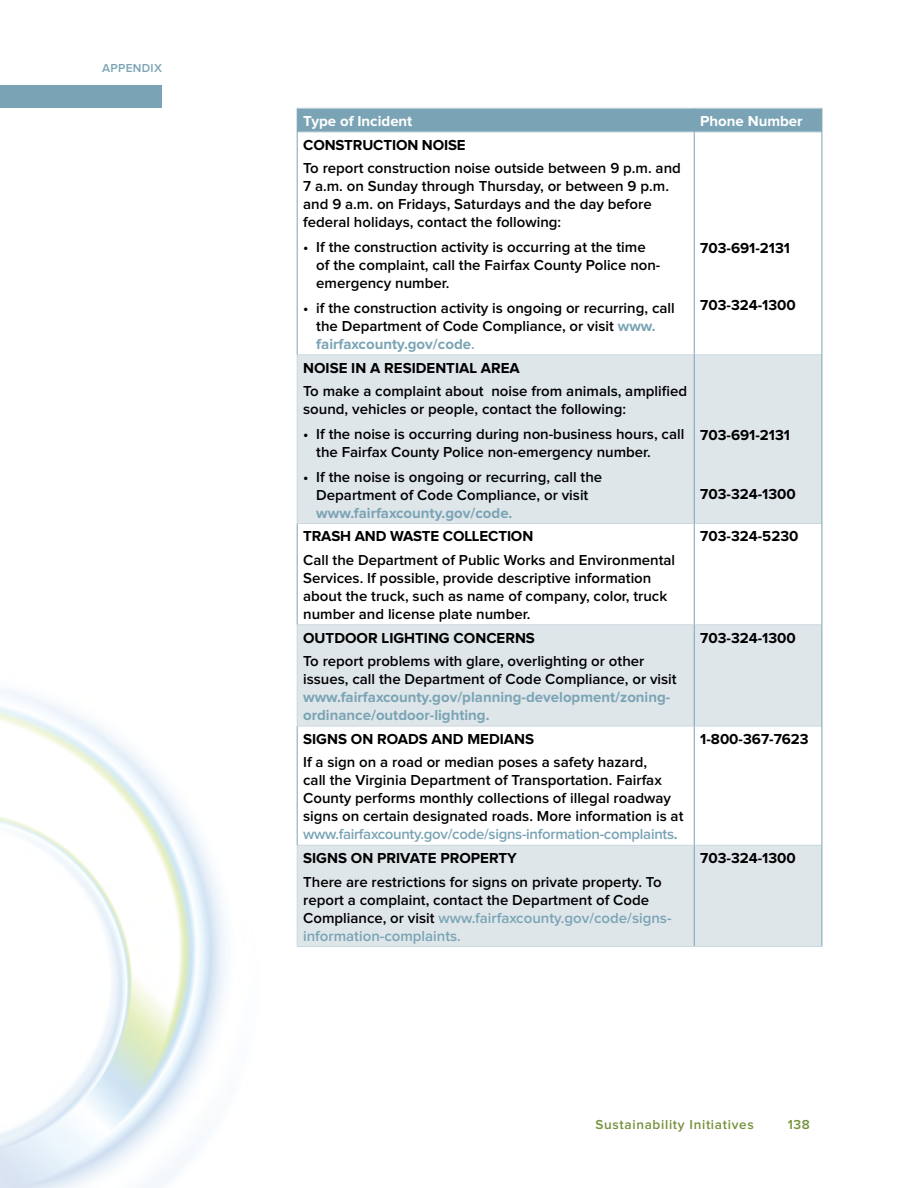
<style>
.page{position:relative;width:918px;height:1188px;background:#fff}
.page>*{position:absolute;margin:0;border:0;box-sizing:border-box;transform-origin:0 0}
.t1{font:600 15px/18px "Proxima Nova";color:#000}
.t2{font:700 15px "Proxima Nova";color:#000}
.t3{font:700 15px "Proxima Nova";color:#fff}
.t4{font:600 13.5px "Proxima Nova";letter-spacing:.05em;color:#75923b}
.t5{font:600 12px "Proxima Nova";letter-spacing:.025em;color:#7aa4b5}
.s1{font-weight:700;color:#7aa4b5}
.s2{color:#7aa4b5}
</style>
<div class="page">
<div style="left:0;top:86px;width:162px;height:22px;background:#7aa4b5"></div>
<img style="left:0;top:689px;width:226px;height:499px">
<svg style="left:298px;top:356px;width:524px;height:590px;fill:#dfe6ea"></svg>
<hr style="left:297px;top:132px;width:397px;height:1px;background:#cbd8df">
<hr style="left:694px;top:132px;width:128px;height:1px;background:#cbd8df">
<hr style="left:297px;top:355px;width:397px;height:1px;background:#cbd8df">
<hr style="left:297px;top:355px;width:1px;height:168px;background:#cbd8df">
<hr style="left:694px;top:355px;width:128px;height:1px;background:#cbd8df">
<hr style="left:297px;top:523px;width:397px;height:1px;background:#cbd8df">
<hr style="left:694px;top:523px;width:128px;height:1px;background:#cbd8df">
<hr style="left:297px;top:625px;width:397px;height:1px;background:#cbd8df">
<hr style="left:297px;top:625px;width:1px;height:101px;background:#cbd8df">
<hr style="left:694px;top:625px;width:128px;height:1px;background:#cbd8df">
<hr style="left:297px;top:726px;width:397px;height:1px;background:#cbd8df">
<hr style="left:694px;top:726px;width:128px;height:1px;background:#cbd8df">
<hr style="left:297px;top:845px;width:397px;height:1px;background:#cbd8df">
<hr style="left:297px;top:845px;width:1px;height:101px;background:#cbd8df">
<hr style="left:694px;top:845px;width:128px;height:1px;background:#cbd8df">
<svg style="left:297px;top:108px;width:526px;height:24px;background:#7ea6b7"></svg>
<hr style="left:297px;top:132px;width:1px;height:223px;background:#7aa4b5">
<hr style="left:694px;top:132px;width:1px;height:223px;background:#7aa4b5">
<hr style="left:822px;top:132px;width:1px;height:223px;background:#7aa4b5">
<hr style="left:694px;top:355px;width:1px;height:168px;background:#7aa4b5">
<hr style="left:822px;top:355px;width:1px;height:169px;background:#7aa4b5">
<hr style="left:297px;top:524px;width:1px;height:101px;background:#7aa4b5">
<hr style="left:694px;top:524px;width:1px;height:101px;background:#7aa4b5">
<hr style="left:822px;top:524px;width:1px;height:101px;background:#7aa4b5">
<hr style="left:694px;top:625px;width:1px;height:101px;background:#7aa4b5">
<hr style="left:822px;top:625px;width:1px;height:101px;background:#7aa4b5">
<hr style="left:297px;top:726px;width:1px;height:119px;background:#7aa4b5">
<hr style="left:694px;top:726px;width:1px;height:119px;background:#7aa4b5">
<hr style="left:822px;top:726px;width:1px;height:119px;background:#7aa4b5">
<hr style="left:694px;top:845px;width:1px;height:101px;background:#7aa4b5">
<hr style="left:822px;top:845px;width:1px;height:101px;background:#7aa4b5">
<hr style="left:297px;top:946px;width:397px;height:1px;background:#cbd8df">
<hr style="left:694px;top:946px;width:128px;height:1px;background:#cbd8df">
<p class="t5" style="left:102px;top:63px;width:61px">APPENDIX</p>
<p class="t3" style="left:303px;top:114px;width:111px">Type of Incident</p>
<p class="t3" style="left:700px;top:114px;width:104px">Phone Number</p>
<p class="t2" style="left:303px;top:138px;width:164px">CONSTRUCTION NOISE</p>
<p class="t1" style="left:303px;top:160px;width:379px">To report construction noise outside between 9 p.m. and 7 a.m. on Sunday through Thursday, or between 9 p.m. and 9 a.m. on Fridays, Saturdays and the day before federal holidays, contact the following:</p>
<p class="t1" style="left:316px;top:239px;width:346px;text-indent:-13px">• If the construction activity is occurring at the time of the complaint, call the Fairfax County Police non&shy;emergency number.</p>
<p class="t1" style="left:316px;top:299px;width:360px;text-indent:-13px">• if the construction activity is ongoing or recurring, call the Department of Code Compliance, or visit <span class="s1">www. fairfaxcounty.gov/code</span><span class="s2">.</span></p>
<p class="t2" style="left:700px;top:242px;width:91px">703-691-2131</p>
<p class="t2" style="left:700px;top:298px;width:97px">703-324-1300</p>
<p class="t2" style="left:303px;top:361px;width:218px">NOISE IN A RESIDENTIAL AREA</p>
<p class="t1" style="left:303px;top:383px;width:385px">To make a complaint about noise from animals, amplified sound, vehicles or people, contact the following:</p>
<p class="t1" style="left:316px;top:425px;width:370px;text-indent:-13px">• If the noise is occurring during non-business hours, call the Fairfax County Police non-emergency number.</p>
<p class="t1" style="left:316px;top:468px;width:288px;text-indent:-13px">• If the noise is ongoing or recurring, call the<br>Department of Code Compliance, or visit <span class="s1">www.fairfaxcounty.gov/code.</span></p>
<p class="t2" style="left:303px;top:530px;width:232px">TRASH AND WASTE COLLECTION</p>
<p class="t1" style="left:303px;top:551px;width:374px">Call the Department of Public Works and Environmental Services. If possible, provide descriptive information about the truck, such as name of company, color, truck number and license plate number.</p>
<p class="t2" style="left:303px;top:631px;width:233px">OUTDOOR LIGHTING CONCERNS</p>
<p class="t1" style="left:303px;top:653px;width:375px">To report problems with glare, overlighting or other issues, call the Department of Code Compliance, or visit <span class="s1">www.fairfaxcounty.gov/planning-development/zoning&shy;ordinance/outdoor-lighting.</span></p>
<p class="t2" style="left:303px;top:732px;width:232px">SIGNS ON ROADS AND MEDIANS</p>
<p class="t1" style="left:303px;top:754px;width:382px">If a sign on a road or median poses a safety hazard,<br>call the Virginia Department of Transportation. Fairfax County performs monthly collections of illegal roadway signs on certain designated roads. More information is at <span class="s2">www.fairfaxcounty.gov/code/signs-information-complaints</span><span class="s1">.</span></p>
<p class="t2" style="left:303px;top:851px;width:215px">SIGNS ON PRIVATE PROPERTY</p>
<p class="t1" style="left:303px;top:873px;width:370px">There are restrictions for signs on private property. To report a complaint, contact the Department of Code Compliance, or visit <span class="s2">www.fairfaxcounty.gov/code/signs&shy;information-complaints.</span></p>
<p class="t2" style="left:700px;top:428px;width:91px">703-691-2131</p>
<p class="t2" style="left:700px;top:487px;width:97px">703-324-1300</p>
<p class="t2" style="left:700px;top:530px;width:100px">703-324-5230</p>
<p class="t2" style="left:700px;top:631px;width:97px">703-324-1300</p>
<p class="t2" style="left:700px;top:732px;width:110px">1-800-367-7623</p>
<p class="t2" style="left:700px;top:851px;width:97px">703-324-1300</p>
<p class="t4" style="left:595px;top:1118px;width:160px">Sustainability Initiatives</p>
<p class="t4" style="left:788px;top:1118px;width:24px">138</p>
</div>
